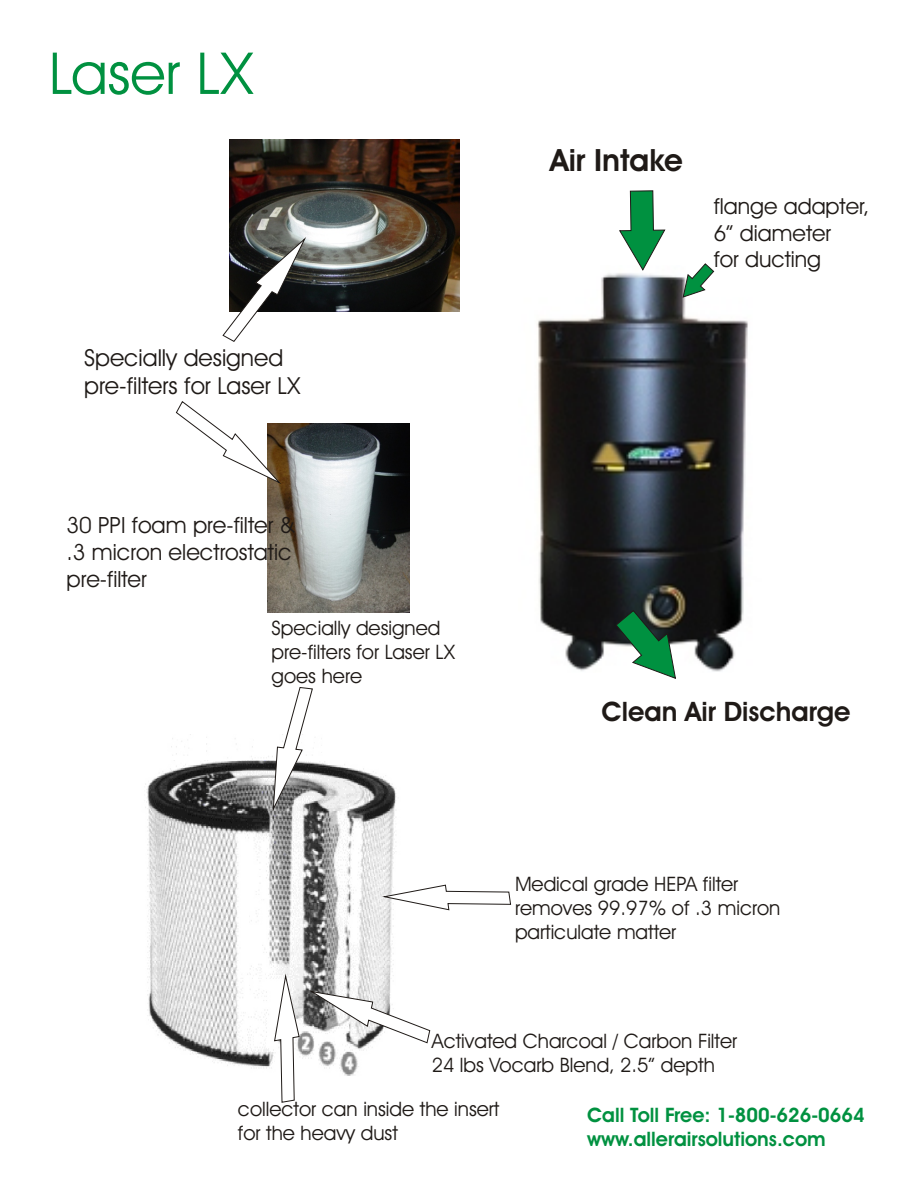
<style>
.page{position:relative;width:918px;height:1188px;background:#fff}
.page>*{position:absolute;margin:0;border:0;box-sizing:border-box;transform-origin:0 0}
.t1{font:58.05px "Avant Garde Bk BT";color:#009140}
.t2{font:700 30.9px "Avant Garde Bk BT";color:#1f1a17}
.t3{font:700 27px "Avant Garde Bk BT";color:#1f1a17}
.t4{font:23.55px/28.2px "Avant Garde Bk BT";color:#1f1a17}
.t5{font:22.5px/27px "Avant Garde Bk BT";color:#1f1a17}
.t6{font:22.2px/26.5px "Avant Garde Bk BT";color:#1f1a17}
.t7{font:19.95px/24px "Avant Garde Bk BT";color:#1f1a17}
.t8{font:700 19.95px/23.9px "Avant Garde Bk BT";color:#009140}
</style>
<div class="page">
<img style="left:145px;top:737px;width:251px;height:339px">
<img style="left:537px;top:270px;width:211px;height:402px">
<img style="left:268px;top:423px;width:141px;height:189px">
<img style="left:229px;top:139px;width:230px;height:172px">
<svg style="left:619px;top:190px;width:46px;height:80px"></svg>
<svg style="left:616px;top:610px;width:60px;height:69px"></svg>
<svg style="left:683px;top:263px;width:31px;height:34px"></svg>
<svg style="left:223px;top:238px;width:83px;height:104px"></svg>
<svg style="left:176px;top:401px;width:105px;height:83px"></svg>
<svg style="left:383px;top:885px;width:128px;height:25px"></svg>
<svg style="left:310px;top:991px;width:120px;height:52px"></svg>
<svg style="left:274px;top:974px;width:25px;height:129px"></svg>
<svg style="left:273px;top:687px;width:40px;height:124px"></svg>
<h1 class="t1" style="left:49px;top:50px;width:206px">Laser LX</h1>
<p class="t4" style="left:84px;top:346px;width:218px">Specially designed pre-filters for Laser LX</p>
<p class="t5" style="left:67px;top:513px;width:230px">30 PPI foam pre-filter &amp; .3 micron electrostatic pre-filter</p>
<p class="t7" style="left:272px;top:618px;width:185px">Specially designed pre-filters for Laser LX goes here</p>
<h2 class="t2" style="left:550px;top:148px;width:134px">Air Intake</h2>
<p class="t6" style="left:714px;top:195px;width:157px">flange adapter,<br>6” diameter<br>for ducting</p>
<h3 class="t3" style="left:602px;top:700px;width:251px">Clean Air Discharge</h3>
<p class="t7" style="left:515px;top:874px;width:267px">Medical grade HEPA filter removes 99.97% of .3 micron particulate matter</p>
<p class="t7" style="left:432px;top:1031px;width:307px">Activated Charcoal / Carbon Filter<br>24 lbs Vocarb Blend, 2.5” depth</p>
<p class="t7" style="left:238px;top:1098px;width:263px">collector can inside the insert for the heavy dust</p>
<p class="t8" style="left:587px;top:1105px;width:279px">Call Toll Free: 1-800-626-0664 www.allerairsolutions.com</p>
</div>
